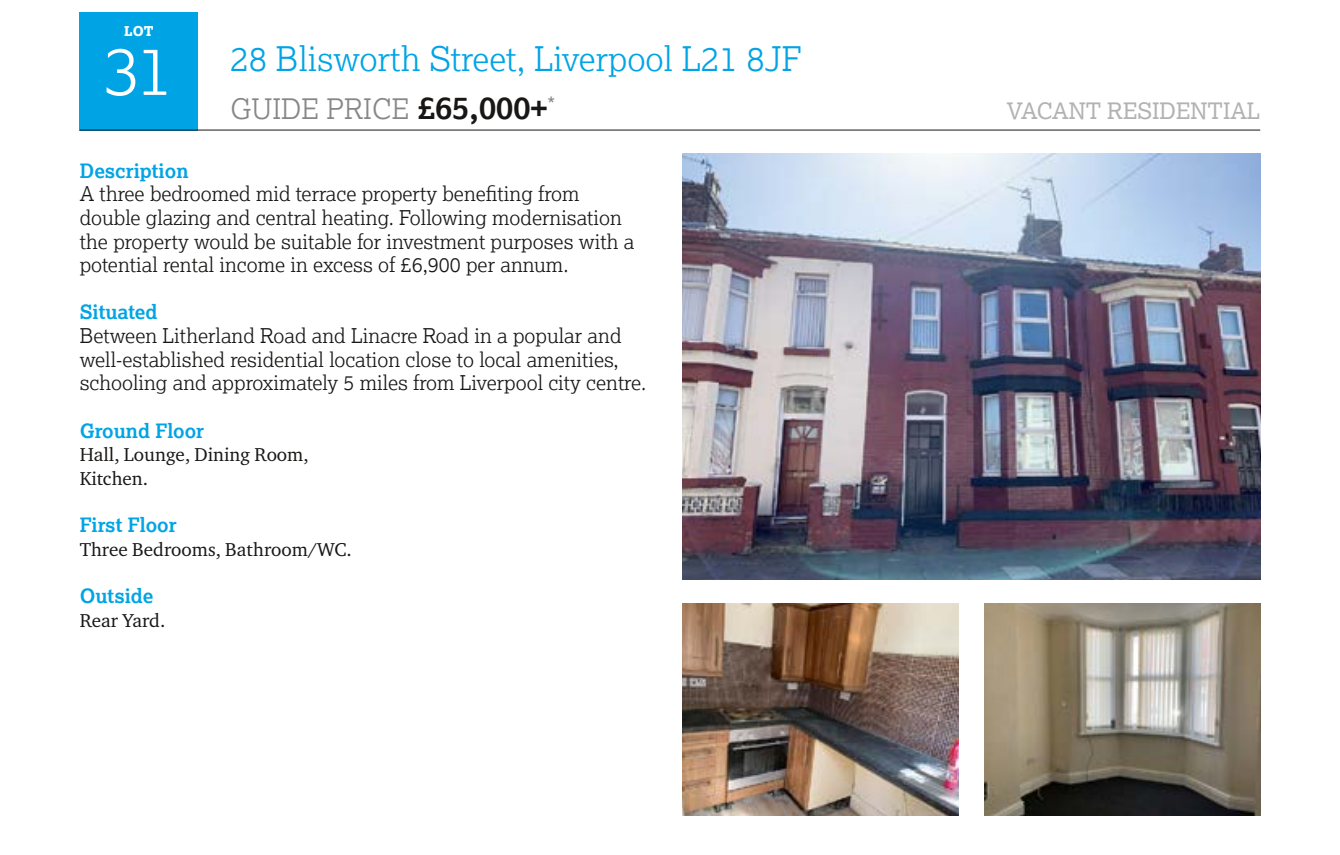
<style>
.page{position:relative;width:1340px;height:855px;background:#fff}
.page>*{position:absolute;margin:0;border:0;box-sizing:border-box;transform-origin:0 0}
.t1{font:300 67.5px "Lexia";color:#fff}
.t2{font:300 33.75px "Lexia";color:#00a4e5}
.t3{font:300 28.12px "Lexia";color:#868786}
.t4{font:22.5px "Lexia";color:#b1b2b3}
.t5{font:300 20.25px/23.6px "Lexia";color:#181716}
.t6{font:20.25px "Lexia";color:#868786}
.t7{font:700 19.8px "Lexia";color:#00a4e5}
.t8{font:19.12px/23.6px "Charter ITC Pro";color:#181716}
.t9{font:800 13.5px "Lexia";color:#fff}
.s1{font-weight:700;font-size:31.5px;color:#181716}
</style>
<div class="page">
<div style="left:80px;top:12px;width:118px;height:118px;background:#00a4e5"></div>
<hr style="left:80px;top:130px;width:1180px;height:1px;background:#181716">
<img style="left:682px;top:603px;width:276px;height:212px">
<img style="left:984px;top:603px;width:276px;height:212px">
<img style="left:682px;top:154px;width:578px;height:425px">
<p class="t9" style="left:124px;top:22px;width:31px">LOT</p>
<h1 class="t1" style="left:104px;top:28px;width:70px">31</h1>
<h2 class="t2" style="left:230px;top:38px;width:573px">28 Blisworth Street, Liverpool L21 8JF</h2>
<h3 class="t3" style="left:230px;top:91px;width:318px">GUIDE PRICE <span class="s1">£65,000+</span></h3>
<p class="t4" style="left:1006px;top:96px;width:255px">VACANT RESIDENTIAL</p>
<p class="t6" style="left:547px;top:92px;width:9px">*</p>
<p class="t7" style="left:80px;top:158px;width:110px">Description</p>
<p class="t5" style="left:80px;top:181px;width:556px">A three bedroomed mid terrace property benefiting from double glazing and central heating. Following modernisation the property would be suitable for investment purposes with a potential rental income in excess of £6,900 per annum.</p>
<p class="t7" style="left:80px;top:300px;width:79px">Situated</p>
<p class="t5" style="left:80px;top:323px;width:568px">Between Litherland Road and Linacre Road in a popular and well-established residential location close to local amenities, schooling and approximately 5 miles from Liverpool city centre.</p>
<p class="t7" style="left:80px;top:418px;width:126px">Ground Floor</p>
<p class="t8" style="left:80px;top:442px;width:230px">Hall, Lounge, Dining Room,<br>Kitchen.</p>
<p class="t7" style="left:80px;top:512px;width:98px">First Floor</p>
<p class="t8" style="left:80px;top:537px;width:273px">Three Bedrooms, Bathroom/WC.</p>
<p class="t7" style="left:80px;top:583px;width:75px">Outside</p>
<p class="t8" style="left:80px;top:608px;width:87px">Rear Yard.</p>
</div>
